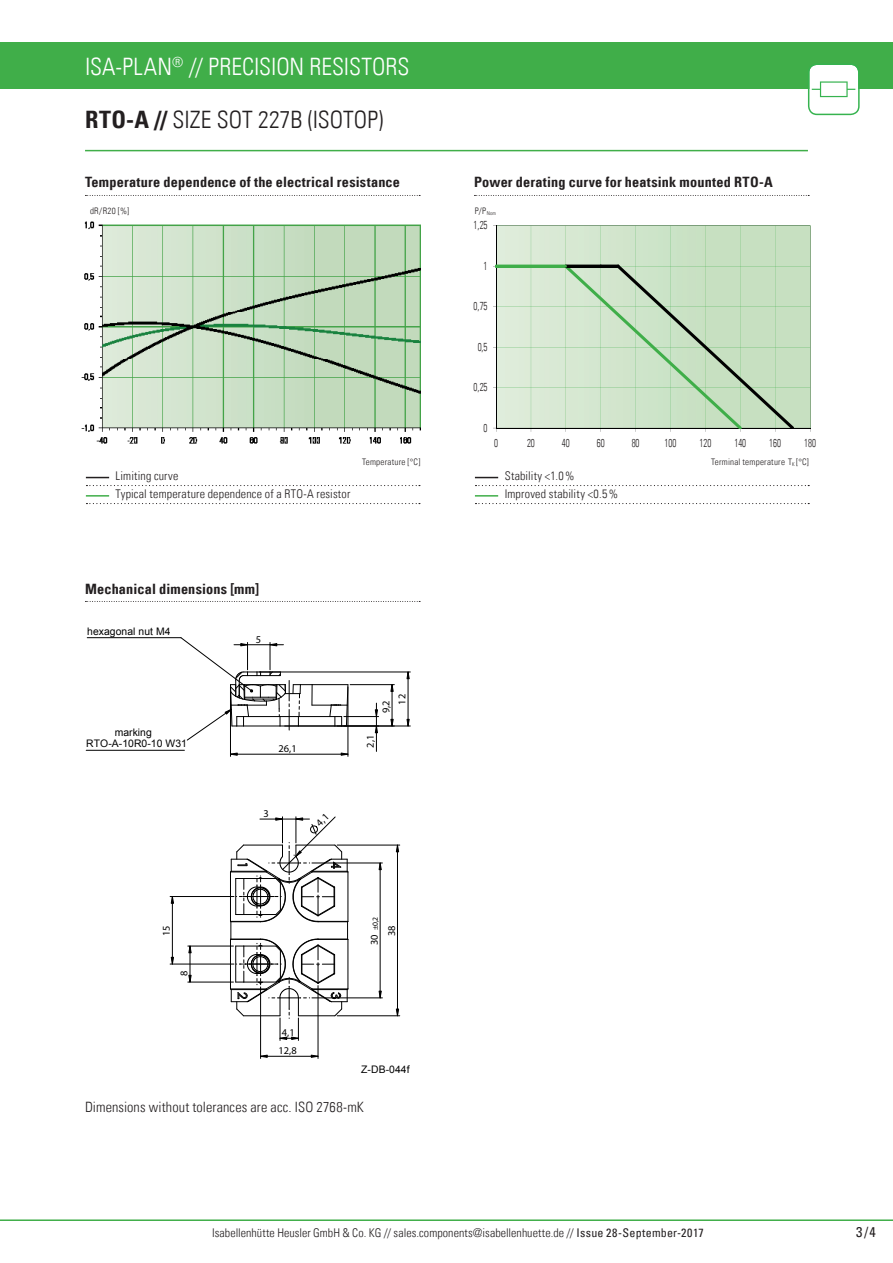
<style>
.page{position:relative;width:893px;height:1263px;background:#fff}
.page>*{position:absolute;margin:0;border:0;box-sizing:border-box;transform-origin:0 0}
.t1{font:24px "Univers Com 47 Light Cond";color:#fff}
.t2{font:24px "Univers Com 47 Light Cond";color:#231f20}
.t3{font:14.25px "Univers Com 67 Bold Cond";letter-spacing:.01em;color:#231f20}
.t4{font:14.25px "Univers Com 47 Light Cond";letter-spacing:.005em;color:#231f20}
.t5{font:condensed 14.25px "Univers Com 57";color:#231f20}
.t6{font:12px/18px "Univers Com 47 Light Cond";letter-spacing:.01em;color:#231f20}
.t7{font:11.55px "Univers Com 47 Light Cond";color:#231f20;scale:.77 1}
.t8{font:10.35px/11.9px "Arial";letter-spacing:.005em;color:#000}
.t9{font:10.35px "Avant Garde";letter-spacing:.005em;color:#000}
.t10{font:9px "Univers Com 47 Light Cond";letter-spacing:.02em;color:#231f20}
.t11{font:7.65px "Avant Garde";color:#000}
.s1{font-family:"Univers Com 67 Bold Cond"}
.s2{font-family:"Univers Com 57";font-stretch:condensed}
</style>
<div class="page">
<hr style="left:0;top:1219px;width:893px;height:2px;background:#40ae49">
<div style="left:0;top:43px;width:893px;height:46px;background:#40ae49"></div>
<hr style="left:85px;top:150px;width:723px;height:1px;background:#40ae49">
<svg style="left:808px;top:65px;width:52px;height:50px"></svg>
<svg style="left:475px;top:477px;width:23px;height:1px"></svg>
<hr style="left:475px;top:495px;width:23px;height:2px;background:#40ae49">
<svg style="left:475px;top:485px;width:334px;height:1px"></svg>
<svg style="left:475px;top:503px;width:334px;height:1px"></svg>
<svg style="left:86px;top:477px;width:23px;height:1px"></svg>
<hr style="left:86px;top:495px;width:23px;height:2px;background:#40ae49">
<svg style="left:86px;top:485px;width:334px;height:1px"></svg>
<svg style="left:86px;top:503px;width:334px;height:1px"></svg>
<svg style="left:85px;top:195px;width:335px;height:1px"></svg>
<svg style="left:474px;top:195px;width:335px;height:1px"></svg>
<hr style="left:810px;top:226px;width:1px;height:202px;background:#3fae49">
<svg style="left:497px;top:226px;width:313px;height:202px;background:#cde3c7"></svg>
<hr style="left:496px;top:226px;width:1px;height:202px;background:#000">
<hr style="left:496px;top:428px;width:314px;height:1px;background:#000">
<svg style="left:493px;top:264px;width:301px;height:168px;background:#c7ddc2"></svg>
<svg style="left:85px;top:601px;width:335px;height:1px"></svg>
<hr style="left:260px;top:987px;width:1px;height:71px;background:#000">
<hr style="left:318px;top:985px;width:1px;height:73px;background:#000">
<hr style="left:261px;top:1056px;width:57px;height:1px;background:#000">
<svg style="left:260px;top:1055px;width:8px;height:3px"></svg>
<svg style="left:311px;top:1055px;width:7px;height:3px"></svg>
<hr style="left:188px;top:982px;width:45px;height:1px;background:#000">
<hr style="left:188px;top:946px;width:45px;height:1px;background:#000">
<hr style="left:190px;top:946px;width:1px;height:36px;background:#000">
<hr style="left:380px;top:863px;width:1px;height:135px;background:#000">
<hr style="left:312px;top:863px;width:70px;height:1px;background:#000">
<hr style="left:312px;top:998px;width:70px;height:1px;background:#000">
<hr style="left:397px;top:845px;width:1px;height:171px;background:#000">
<hr style="left:337px;top:845px;width:63px;height:1px;background:#000">
<hr style="left:337px;top:1015px;width:63px;height:1px;background:#000">
<hr style="left:170px;top:896px;width:64px;height:1px;background:#000">
<hr style="left:170px;top:964px;width:64px;height:1px;background:#000">
<hr style="left:172px;top:896px;width:1px;height:68px;background:#000">
<svg style="left:188px;top:975px;width:4px;height:7px"></svg>
<svg style="left:188px;top:945px;width:4px;height:8px"></svg>
<svg style="left:379px;top:862px;width:3px;height:8px"></svg>
<svg style="left:379px;top:991px;width:3px;height:7px"></svg>
<svg style="left:396px;top:845px;width:3px;height:7px"></svg>
<svg style="left:396px;top:1009px;width:3px;height:7px"></svg>
<svg style="left:171px;top:897px;width:3px;height:7px"></svg>
<svg style="left:171px;top:957px;width:3px;height:7px"></svg>
<hr style="left:86px;top:750px;width:98px;height:1px;background:#000">
<hr style="left:87px;top:637px;width:94px;height:1px;background:#000">
<hr style="left:230px;top:687px;width:1px;height:69px;background:#000">
<hr style="left:348px;top:687px;width:1px;height:69px;background:#000">
<hr style="left:230px;top:754px;width:118px;height:1px;background:#000">
<hr style="left:344px;top:716px;width:35px;height:1px;background:#000">
<hr style="left:408px;top:672px;width:1px;height:54px;background:#000">
<hr style="left:285px;top:726px;width:125px;height:1px;background:#000">
<hr style="left:259px;top:672px;width:151px;height:1px;background:#000">
<hr style="left:350px;top:684px;width:44px;height:1px;background:#000">
<hr style="left:392px;top:685px;width:1px;height:41px;background:#000">
<svg style="left:231px;top:753px;width:7px;height:3px"></svg>
<svg style="left:341px;top:753px;width:7px;height:3px"></svg>
<svg style="left:375px;top:703px;width:3px;height:48px"></svg>
<svg style="left:407px;top:719px;width:3px;height:7px"></svg>
<svg style="left:407px;top:671px;width:3px;height:8px"></svg>
<svg style="left:390px;top:684px;width:4px;height:8px"></svg>
<svg style="left:390px;top:719px;width:4px;height:7px"></svg>
<svg style="left:180px;top:637px;width:169px;height:104px"></svg>
<img style="left:81px;top:221px;width:339px;height:223px">
<svg style="left:229px;top:816px;width:120px;height:224px"></svg>
<h1 class="t1" style="left:85px;top:52px;width:323px">ISA-PLAN<sup>®</sup> // Precisi on resistors</h1>
<h1 class="t2" style="left:85px;top:105px;width:300px"><span class="s1">RTO-A //</span> Size SOT 227B (ISOTOP)</h1>
<p class="t3" style="left:85px;top:173px;width:316px">Temperature dependence of the electrical resistance</p>
<p class="t3" style="left:474px;top:173px;width:300px">Power derating curve for heatsink mounted RTO-A</p>
<p class="t10" style="left:90px;top:205px;width:40px">dR/R20 [%]</p>
<p class="t10" style="left:475px;top:205px;width:23px">P/P<sub>Nom</sub></p>
<p class="t7" style="left:474px;top:218px;width:20px">1,25</p>
<p class="t7" style="left:484px;top:259px;width:7px">1</p>
<p class="t7" style="left:474px;top:299px;width:20px">0,75</p>
<p class="t7" style="left:478px;top:340px;width:14px">0,5</p>
<p class="t7" style="left:474px;top:380px;width:20px">0,25</p>
<p class="t6" style="left:116px;top:467px;width:64px">Limiting curve</p>
<p class="t6" style="left:86px;top:485px;width:13px">T</p>
<p class="t6" style="left:121px;top:485px;width:231px">ypical temperature dependence of a RTO-A resistor</p>
<p class="t10" style="left:362px;top:456px;width:60px">Temperature [°C]</p>
<p class="t3" style="left:85px;top:580px;width:175px">Mechanical dimensions [mm]</p>
<p class="t8" style="left:87px;top:625px;width:85px">hexagonal nut M4</p>
<p class="t9" style="left:256px;top:633px;width:7px">5</p>
<p class="t8" style="left:86px;top:726px;width:102px;text-indent:29px">marking<br>RTO-A-10R0-10 W31</p>
<p class="t9" style="left:278px;top:742px;width:20px">26,1</p>
<p class="t9" style="left:263px;top:807px;width:7px">3</p>
<p class="t9" style="left:396px;top:705px;width:12px;rotate:-90deg">12</p>
<p class="t9" style="left:380px;top:713px;width:14px;rotate:-90deg">9,2</p>
<p class="t9" style="left:364px;top:748px;width:14px;rotate:-90deg">2,1</p>
<p class="t9" style="left:160px;top:936px;width:12px;rotate:-90deg">15</p>
<p class="t9" style="left:178px;top:976px;width:7px;rotate:-90deg">8</p>
<p class="t9" style="left:282px;top:1026px;width:14px">4,1</p>
<p class="t9" style="left:278px;top:1044px;width:20px">12,8</p>
<p class="t11" style="left:370px;top:930px;width:15px;rotate:-90deg">±0,2</p>
<p class="t9" style="left:368px;top:945px;width:12px;rotate:-90deg">30</p>
<p class="t9" style="left:385px;top:936px;width:12px;rotate:-90deg">38</p>
<p class="t8" style="left:361px;top:1064px;width:50px">Z-DB-044f</p>
<p class="t4" style="left:85px;top:1098px;width:280px">Dimensions without tolerances are acc. ISO 2768-mK</p>
<p class="t7" style="left:484px;top:421px;width:7px">0</p>
<p class="t7" style="left:494px;top:436px;width:7px">0</p>
<p class="t7" style="left:527px;top:436px;width:12px">20</p>
<p class="t7" style="left:562px;top:436px;width:12px">40</p>
<p class="t7" style="left:597px;top:436px;width:12px">60</p>
<p class="t7" style="left:632px;top:436px;width:12px">80</p>
<p class="t7" style="left:665px;top:436px;width:17px">100</p>
<p class="t7" style="left:699px;top:436px;width:17px">120</p>
<p class="t7" style="left:734px;top:436px;width:17px">140</p>
<p class="t7" style="left:769px;top:436px;width:17px">160</p>
<p class="t7" style="left:804px;top:436px;width:17px">180</p>
<p class="t10" style="left:711px;top:456px;width:99px">Terminal temperature T<sub>K</sub> [°C]</p>
<p class="t6" style="left:505px;top:467px;width:115px">Stability &lt;1.0%<br>Improved stability &lt;0.5%</p>
<p class="t6" style="left:212px;top:1223px;width:493px">Isabellenhütte Heusler GmbH &amp; Co. KG // sales.components@isabellenhuette.de // <span class="s2">Issue 28-September-2017</span></p>
<p class="t5" style="left:856px;top:1223px;width:21px">3/4</p>
</div>
